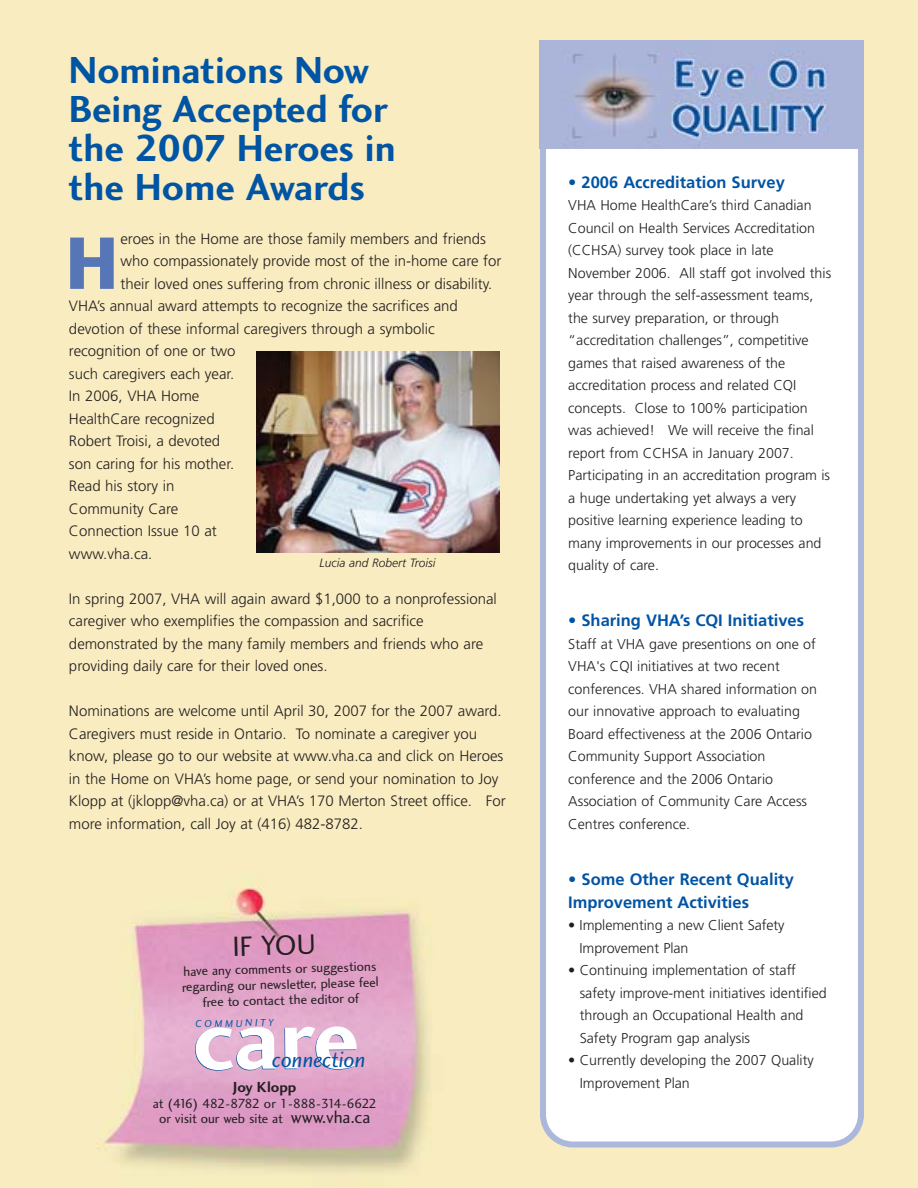
<style>
.page{position:relative;width:918px;height:1188px;background:#fff}
.page>*{position:absolute;margin:0;border:0;box-sizing:border-box;transform-origin:0 0}
.t1{font:92.7px "Charlotte Sans Bold Plain";color:#0054a4}
.t2{font:900 73.5px "Frutiger";color:#5676b8}
.t3{font:39px/39px "Charlotte Sans Bold Plain";color:#0054a4}
.t4{font:28.8px "Charlotte Sans Book Plain";color:#231f20}
.t5{font:23.1px "Charlotte Sans Book Italic Plain";color:#0054a4}
.t6{font:700 16.5px/22.5px "Frutiger";color:#0054a4}
.t7{font:15.15px "Charlotte Sans Bold Plain";color:#231f20}
.t8{font:300 15px/22.5px "Frutiger";color:#231f20}
.t9{font:300 14.25px/22.5px "Frutiger";color:#231f20}
.t10{font:13.65px/15.8px "Charlotte Sans Book Plain";letter-spacing:-.035em;color:#231f20;text-align:center}
.t11{font:italic 300 12px "Frutiger";color:#231f20}
.t12{font:10.35px "Charlotte Sans Book Italic Plain";letter-spacing:.235em;color:#0054a4}
.s1{font-size:17.85px}
</style>
<div class="page">
<img style="left:0;top:0;width:918px;height:1188px">
<svg style="left:540px;top:148px;width:324px;height:1000px"></svg>
<img style="left:540px;top:40px;width:324px;height:108px">
<img style="left:256px;top:351px;width:243px;height:202px">
<h3 class="t3" style="left:69px;top:55px;width:328px">Nominations Now<br>Being Accepted for the 2007 Heroes in the Home Awards</h3>
<p class="t8" style="left:120px;top:229px;width:367px">eroes in the Home are those family members and friends</p>
<p class="t8" style="left:120px;top:251px;width:383px">who compassionately provide most of the in-home care for</p>
<p class="t8" style="left:120px;top:274px;width:373px">their loved ones suffering from chronic illness or disability.</p>
<p class="t8" style="left:69px;top:296px;width:390px">VHA’s annual award attempts to recognize the sacrifices and</p>
<p class="t8" style="left:69px;top:319px;width:367px">devotion of these informal caregivers through a symbolic</p>
<p class="t8" style="left:69px;top:341px;width:168px">recognition of one or two</p>
<p class="t8" style="left:69px;top:364px;width:167px">such caregivers each year.</p>
<p class="t8" style="left:69px;top:386px;width:132px">In 2006, VHA Home</p>
<p class="t8" style="left:69px;top:409px;width:147px">HealthCare recognized</p>
<p class="t8" style="left:69px;top:431px;width:153px">Robert Troisi, a devoted</p>
<p class="t8" style="left:69px;top:454px;width:167px">son caring for his mother.</p>
<p class="t8" style="left:69px;top:476px;width:107px">Read his story in</p>
<p class="t8" style="left:69px;top:499px;width:111px">Community Care</p>
<p class="t8" style="left:69px;top:521px;width:149px">Connection Issue 10 at</p>
<p class="t8" style="left:69px;top:544px;width:85px">www.vha.ca.</p>
<p class="t8" style="left:69px;top:589px;width:429px">In spring 2007, VHA will again award $1,000 to a nonprofessional caregiver who exemplifies the compassion and sacrifice demonstrated by the many family members and friends who are providing daily care for their loved ones.</p>
<p class="t8" style="left:69px;top:701px;width:438px">Nominations are welcome until April 30, 2007 for the 2007 award.<br>Caregivers must reside in Ontario. To nominate a caregiver you know, please go to our website at www.vha.ca and click on Heroes in the Home on VHA’s home page, or send your nomination to Joy Klopp at (jklopp@vha.ca) or at VHA’s 170 Merton Street office. For more information, call Joy at (416) 482-8782.</p>
<h2 class="t2" style="left:65px;top:234px;width:55px">H</h2>
<p class="t11" style="left:320px;top:558px;width:117px">Lucia and Robert Troisi</p>
<h3 class="t4" style="left:232px;top:936px;width:85px;rotate:-2deg">IF YOU</h3>
<p class="t10" style="left:181px;top:966px;width:198px;rotate:-2deg">have any comments or suggestions regarding our newsletter, please feel free to contact the editor of</p>
<p class="t12" style="left:196px;top:1019px;width:80px">COMMUNITY</p>
<h1 class="t1" style="left:192px;top:1003px;width:169px">care</h1>
<h3 class="t5" style="left:272px;top:1051px;width:95px">connection</h3>
<p class="t7" style="left:233px;top:1081px;width:65px">Joy Klopp</p>
<p class="t10" style="left:153px;top:1098px;width:226px;line-height:15px">at (416) 482-8782 or 1-888-314-6622 or visit our web site at <span class="s1">www.vha.ca</span></p>
<p class="t6" style="left:568px;top:172px;width:218px">• 2006 Accreditation Survey</p>
<p class="t9" style="left:568px;top:195px;width:264px">VHA Home HealthCare’s third Canadian Council on Health Services Accreditation (CCHSA) survey took place in late November 2006. All staff got involved this year through the self-assessment teams, the survey preparation, or through “accreditation challenges”, competitive games that raised awareness of the accreditation process and related CQI concepts. Close to 100% participation was achieved! We will receive the final report from CCHSA in January 2007.<br>Participating in an accreditation program is a huge undertaking yet always a very positive learning experience leading to many improvements in our processes and quality of care.</p>
<p class="t6" style="left:568px;top:611px;width:237px">• Sharing VHA’s CQI Initiatives</p>
<p class="t9" style="left:568px;top:634px;width:250px">Staff at VHA gave presentions on one of VHA's CQI initiatives at two recent conferences. VHA shared information on our innovative approach to evaluating Board effectiveness at the 2006 Ontario Community Support Association conference and the 2006 Ontario Association of Community Care Access Centres conference.</p>
<p class="t6" style="left:568px;top:869px;width:227px">• Some Other Recent Quality<br>Improvement Activities</p>
<p class="t9" style="left:580px;top:915px;width:206px;text-indent:-11px">• Implementing a new Client Safety<br>Improvement Plan</p>
<p class="t9" style="left:580px;top:960px;width:249px;text-indent:-11px">• Continuing implementation of staff safety improve-ment initiatives identified through an Occupational Health and Safety Program gap analysis</p>
<p class="t9" style="left:580px;top:1050px;width:236px;text-indent:-11px">• Currently developing the 2007 Quality<br>Improvement Plan</p>
</div>
